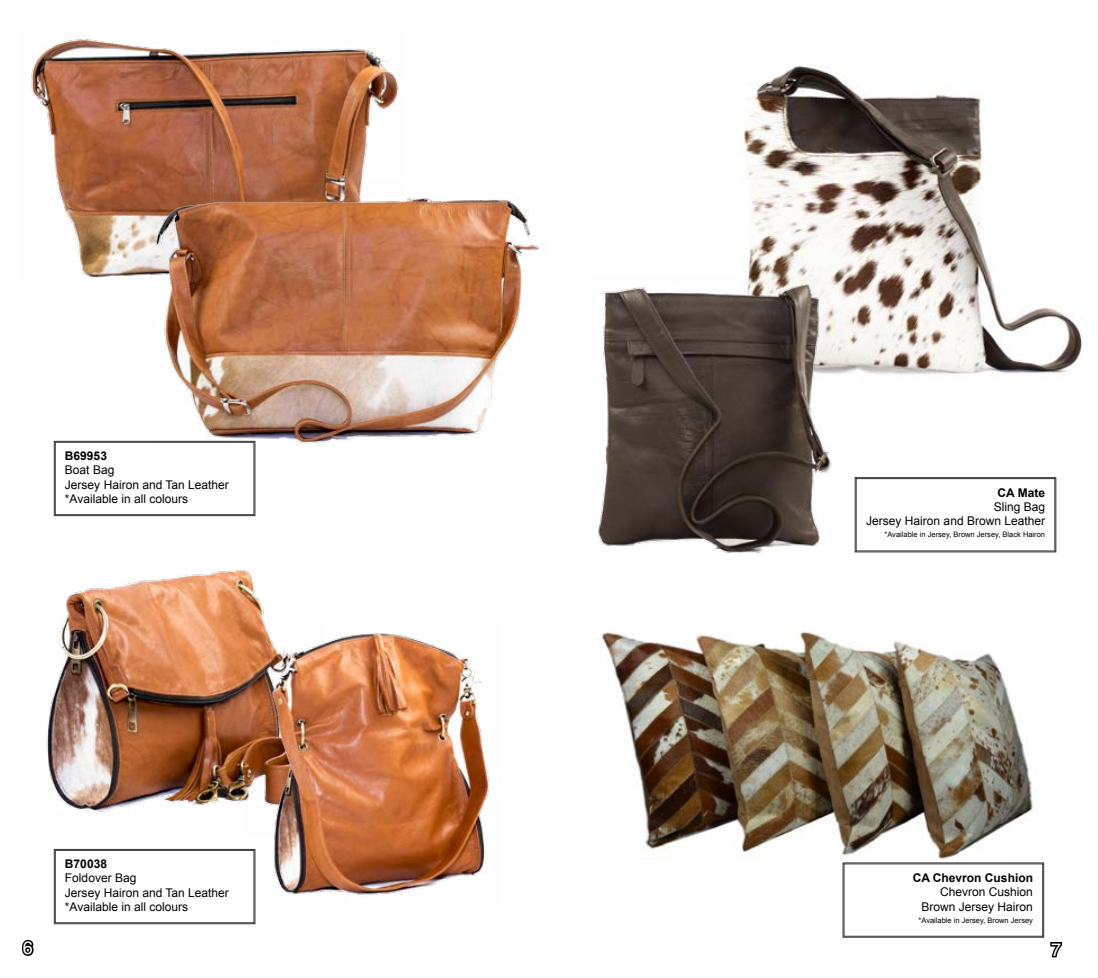
<style>
.page{position:relative;width:1098px;height:978px;background:#fff}
.page>*{position:absolute;margin:0;border:0;box-sizing:border-box;transform-origin:0 0}
.t1{font:18px "Helvetica";color:#fff}
.t2{font:12px/14.4px "Arial";color:#000}
.t3{font:700 12px "Arial";color:#000}
.t4{font:7.5px "Arial";color:#000}
</style>
<div class="page">
<svg style="left:22px;top:939px;width:12px;height:17px"></svg>
<svg style="left:54px;top:849px;width:201px;height:75px"></svg>
<img style="left:31px;top:39px;width:368px;height:239px">
<img style="left:150px;top:180px;width:389px;height:268px">
<img style="left:46px;top:569px;width:219px;height:243px">
<img style="left:245px;top:623px;width:244px;height:283px">
<img style="left:743px;top:66px;width:339px;height:309px">
<img style="left:598px;top:276px;width:248px;height:277px">
<img style="left:599px;top:631px;width:438px;height:228px">
<svg style="left:54px;top:441px;width:201px;height:75px"></svg>
<svg style="left:854px;top:477px;width:201px;height:75px"></svg>
<svg style="left:842px;top:862px;width:220px;height:96px"></svg>
<p class="t3" style="left:65px;top:448px;width:44px">B69953</p>
<p class="t2" style="left:65px;top:463px;width:165px">Boat Bag<br>Jersey Hairon and Tan Leather *Available in all colours</p>
<p class="t3" style="left:65px;top:856px;width:44px">B70038</p>
<p class="t2" style="left:65px;top:871px;width:165px">Foldover Bag<br>Jersey Hairon and Tan Leather *Available in all colours</p>
<p class="t3" style="left:997px;top:484px;width:49px">CA Mate</p>
<p class="t2" style="left:865px;top:500px;width:180px;text-align:right">Sling Bag<br>Jersey Hairon and Brown Leather</p>
<p class="t4" style="left:884px;top:530px;width:162px">*Available in Jersey, Brown Jersey, Black Hairon</p>
<p class="t3" style="left:912px;top:870px;width:122px">CA Chevron Cushion</p>
<p class="t2" style="left:921px;top:885px;width:113px;text-align:right">Chevron Cushion<br>Brown Jersey Hairon</p>
<p class="t4" style="left:918px;top:915px;width:116px">*Available in Jersey, Brown Jersey</p>
<h1 class="t1" style="left:23px;top:934px;width:12px">6</h1>
<h1 class="t1" style="left:1050px;top:936px;width:12px">7</h1>
</div>
